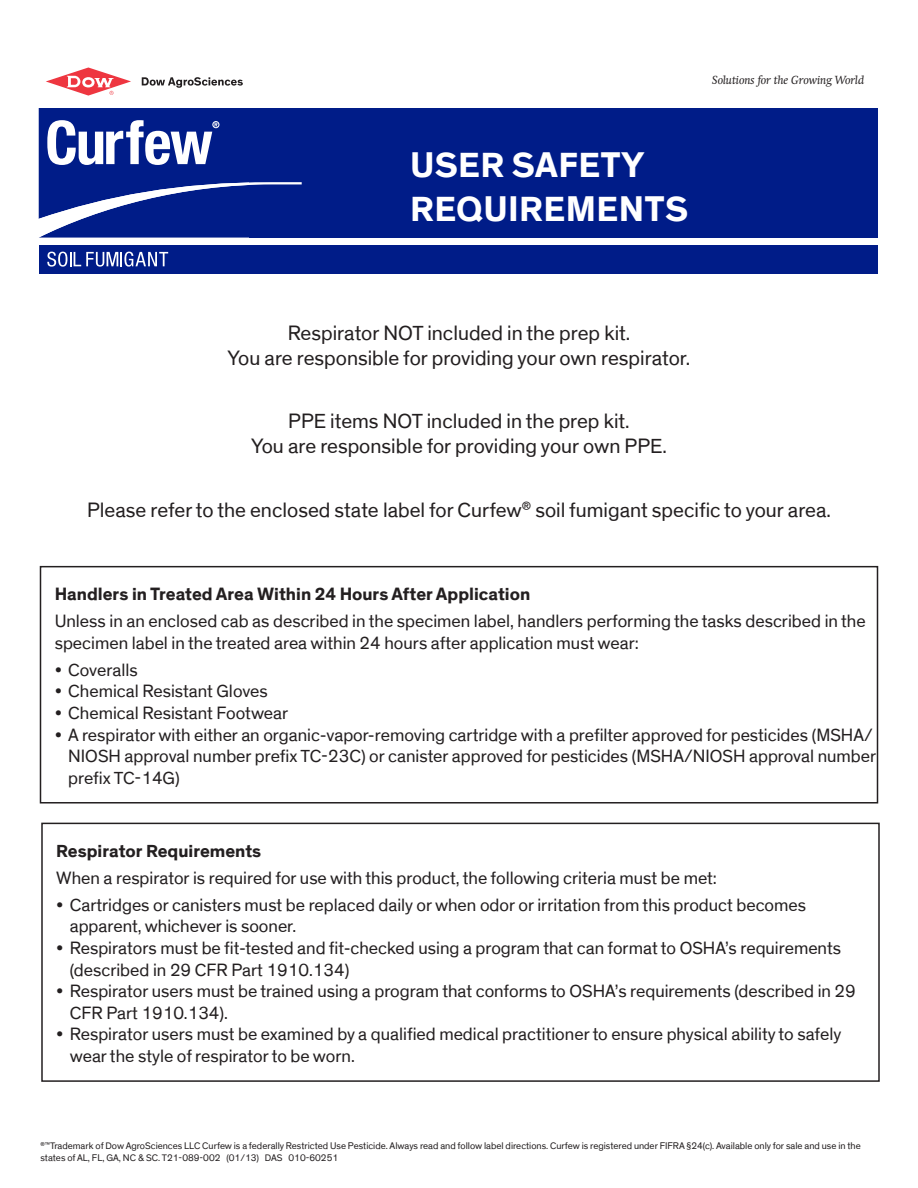
<style>
.page{position:relative;width:918px;height:1188px;background:#fff}
.page>*{position:absolute;margin:0;border:0;box-sizing:border-box;transform-origin:0 0}
.t1{font:700 36px/43.2px "Dow Corporate";letter-spacing:.01em;color:#fff}
.t2{font:21px "Dow Corporate";color:#231f20}
.t3{font:18px/21.6px "Dow Corporate";color:#231f20}
.t4{font:700 18px "Dow Corporate";color:#231f20}
.t5{font:italic 12px "Swift Neue LT Pro";color:#231f20}
.t6{font:9.75px/11.7px "Dow Corporate";color:#231f20}
</style>
<div class="page">
<div style="left:249px;top:108px;width:629px;height:129px;background:#001c88"></div>
<svg style="left:142px;top:77px;width:101px;height:11px"></svg>
<svg style="left:46px;top:68px;width:85px;height:28px"></svg>
<div style="left:252px;top:245px;width:626px;height:29px;background:#001c88"></div>
<div style="left:39px;top:245px;width:263px;height:29px;background:#001c88"></div>
<svg style="left:47px;top:252px;width:121px;height:15px"></svg>
<svg style="left:39px;top:108px;width:263px;height:130px"></svg>
<div style="left:40px;top:566px;width:838px;height:238px;border:2px solid #231f20"></div>
<div style="left:41px;top:823px;width:839px;height:259px;border:2px solid #231f20"></div>
<p class="t5" style="left:712px;top:72px;width:154px">Solutions for the Growing World</p>
<p class="t1" style="left:410px;top:145px;width:280px">USER SAFETY<br>REQUIREMENTS</p>
<p class="t2" style="left:288px;top:320px;width:344px">Respirator NOT included in the prep kit.</p>
<p class="t2" style="left:228px;top:346px;width:464px">You are responsible for providing your own respirator.</p>
<p class="t2" style="left:288px;top:409px;width:343px">PPE items NOT included in the prep kit.</p>
<p class="t2" style="left:251px;top:434px;width:417px">You are responsible for providing your own PPE.</p>
<p class="t2" style="left:87px;top:497px;width:745px">Please refer to the enclosed state label for Curfew<sup>®</sup> soil fumigant specific to your area.</p>
<p class="t4" style="left:55px;top:583px;width:477px">Handlers in Treated Area Within 24 Hours After Application</p>
<p class="t3" style="left:55px;top:611px;width:812px">Unless in an enclosed cab as described in the specimen label, handlers performing the tasks described in the specimen label in the treated area within 24 hours after application must wear:</p>
<p class="t3" style="left:55px;top:659px;width:85px">• Coveralls</p>
<p class="t3" style="left:55px;top:681px;width:215px">• Chemical Resistant Gloves</p>
<p class="t3" style="left:55px;top:703px;width:235px">• Chemical Resistant Footwear</p>
<p class="t3" style="left:68px;top:724px;width:810px;text-indent:-14px">• A respirator with either an organic-vapor-removing cartridge with a prefilter approved for pesticides (MSHA/<br>NIOSH approval number prefix TC-23C) or canister approved for pesticides (MSHA/NIOSH approval number prefix TC-14G)</p>
<p class="t4" style="left:56px;top:840px;width:207px">Respirator Requirements</p>
<p class="t3" style="left:56px;top:867px;width:662px">When a respirator is required for use with this product, the following criteria must be met:</p>
<p class="t3" style="left:70px;top:894px;width:738px;text-indent:-14px">• Cartridges or canisters must be replaced daily or when odor or irritation from this product becomes apparent, whichever is sooner.</p>
<p class="t3" style="left:70px;top:938px;width:773px;text-indent:-14px">• Respirators must be fit-tested and fit-checked using a program that can format to OSHA’s requirements (described in 29 CFR Part 1910.134)</p>
<p class="t3" style="left:70px;top:981px;width:788px;text-indent:-14px">• Respirator users must be trained using a program that conforms to OSHA’s requirements (described in 29<br>CFR Part 1910.134).</p>
<p class="t3" style="left:70px;top:1024px;width:773px;text-indent:-14px">• Respirator users must be examined by a qualified medical practitioner to ensure physical ability to safely wear the style of respirator to be worn.</p>
<p class="t6" style="left:40px;top:1140px;width:822px"><sup>®™</sup>Trademark of Dow AgroSciences LLC Curfew is a federally Restricted Use Pesticide. Always read and follow label directions. Curfew is registered under FIFRA §24(c). Available only for sale and use in the states of AL, FL, GA, NC &amp; SC. T21-089-002 (01/13) DAS 010-60251</p>
</div>
